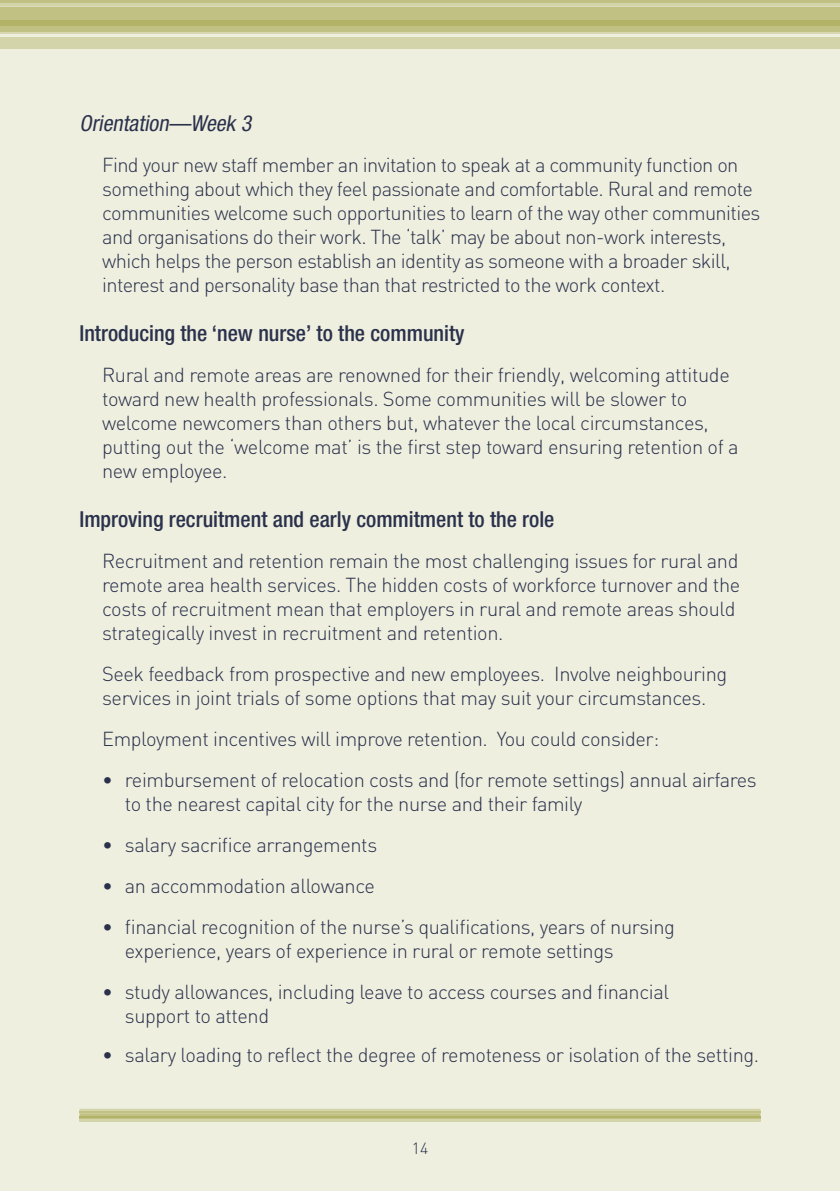
<style>
.page{position:relative;width:840px;height:1191px;background:#fff}
.page>*{position:absolute;margin:0;border:0;box-sizing:border-box;transform-origin:0 0}
.t1{font:500 condensed 22px "Helvetica Neue";color:#2a314c}
.t2{font:italic condensed 22px "Helvetica Neue";color:#2a314c}
.t3{font:300 20px/24px "DIN";letter-spacing:-.02em;color:#2a314c}
.t4{font:300 16px "DIN";color:#2a314c}
</style>
<div class="page">
<div style="left:0;top:0;width:839px;height:1191px;background:#efefdf"></div>
<svg style="left:0;top:3px;width:839px;height:4px;fill:#d3d4a9"></svg>
<hr style="left:0;top:32px;width:839px;height:2px;background:#d3d4a9">
<div style="left:0;top:38px;width:839px;height:11px;background:#d3d4a9"></div>
<div style="left:0;top:7px;width:839px;height:14px;background:#c0c182"></div>
<hr style="left:0;top:0;width:839px;height:3px;background:#c0c182">
<div style="left:0;top:26px;width:839px;height:6px;background:#c0c182"></div>
<div style="left:0;top:21px;width:839px;height:5px;background:#b3b368"></div>
<hr style="left:79px;top:1119px;width:681px;height:2px;background:#d3d4a9">
<svg style="left:79px;top:1108px;width:681px;height:8px"></svg>
<hr style="left:79px;top:1111px;width:681px;height:1px;background:#c0c182">
<hr style="left:79px;top:1117px;width:681px;height:1px;background:#c0c182">
<hr style="left:79px;top:1116px;width:681px;height:1px;background:#b3b368">
<p class="t2" style="left:79px;top:110px;width:178px">Orientation—Week 3</p>
<p class="t3" style="left:102px;top:152px;width:659px">Find your new staff member an invitation to speak at a community function on something about which they feel passionate and comfortable. Rural and remote communities welcome such opportunities to learn of the way other communities and organisations do their work. The ‘talk’ may be about non-work interests, which helps the person establish an identity as someone with a broader skill, interest and personality base than that restricted to the work context.</p>
<p class="t1" style="left:79px;top:320px;width:386px">Introducing the ‘new nurse’ to the community</p>
<p class="t3" style="left:102px;top:362px;width:637px">Rural and remote areas are renowned for their friendly, welcoming attitude toward new health professionals. Some communities will be slower to welcome newcomers than others but, whatever the local circumstances, putting out the ‘welcome mat’ is the first step toward ensuring retention of a new employee.</p>
<p class="t1" style="left:79px;top:506px;width:476px">Improving recruitment and early commitment to the role</p>
<p class="t3" style="left:102px;top:549px;width:639px">Recruitment and retention remain the most challenging issues for rural and remote area health services. The hidden costs of workforce turnover and the costs of recruitment mean that employers in rural and remote areas should strategically invest in recruitment and retention.</p>
<p class="t3" style="left:102px;top:662px;width:626px">Seek feedback from prospective and new employees. Involve neighbouring services in joint trials of some options that may suit your circumstances.</p>
<p class="t3" style="left:102px;top:727px;width:558px">Employment incentives will improve retention. You could consider:</p>
<p class="t3" style="left:125px;top:768px;width:633px;text-indent:-23px">• reimbursement of relocation costs and (for remote settings) annual airfares to the nearest capital city for the nurse and their family</p>
<p class="t3" style="left:102px;top:833px;width:276px">• salary sacrifice arrangements</p>
<p class="t3" style="left:102px;top:874px;width:274px">• an accommodation allowance</p>
<p class="t3" style="left:125px;top:915px;width:551px;text-indent:-23px">• financial recognition of the nurse’s qualifications, years of nursing experience, years of experience in rural or remote settings</p>
<p class="t3" style="left:125px;top:980px;width:545px;text-indent:-23px">• study allowances, including leave to access courses and financial support to attend</p>
<p class="t3" style="left:102px;top:1042px;width:658px">• salary loading to reflect the degree of remoteness or isolation of the setting.</p>
<p class="t4" style="left:411px;top:1138px;width:18px">14</p>
</div>
